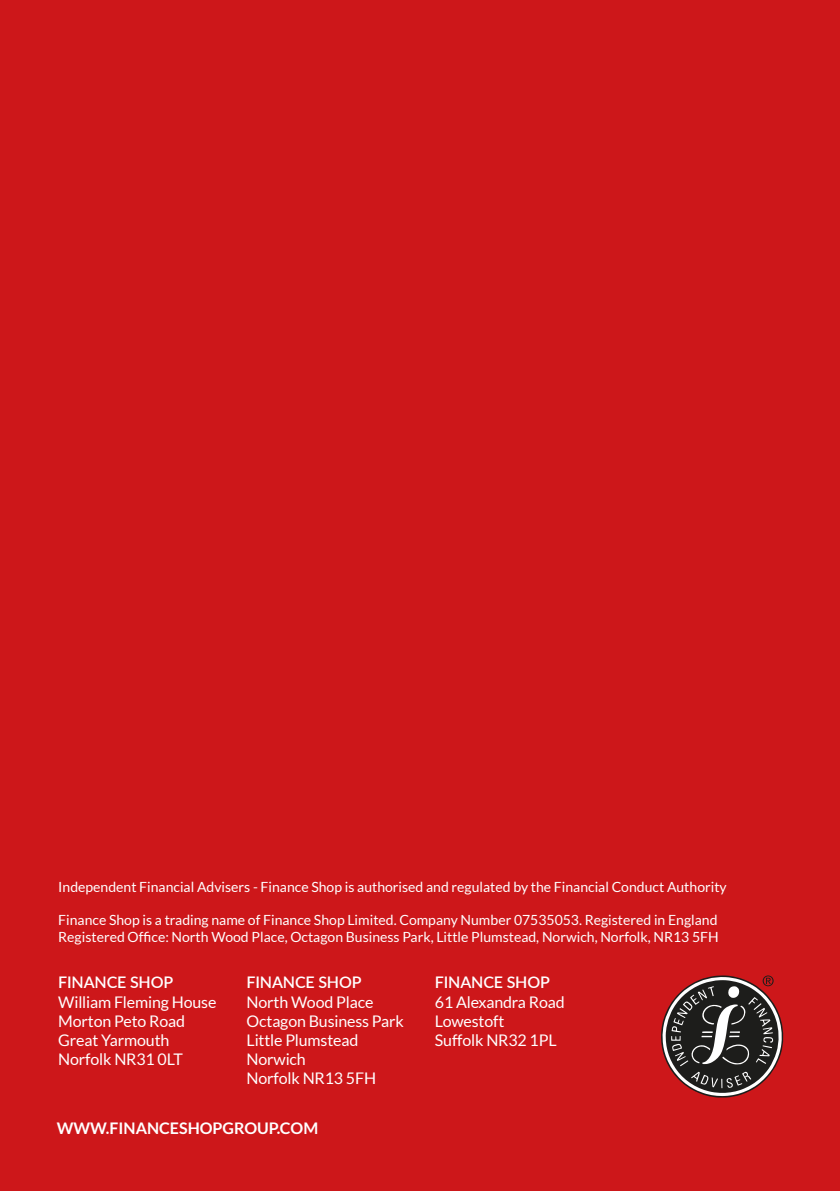
<style>
.page{position:relative;width:840px;height:1191px;background:#fff}
.page>*{position:absolute;margin:0;border:0;box-sizing:border-box;transform-origin:0 0}
.body_copy{font:16px/19.2px "Lato";letter-spacing:-.01em;color:#fff}
.t1{font:700 16px "Lato";color:#fff}
.body_copy-2{font:600 16px "Lato";letter-spacing:-.01em;color:#fff}
.body_copy-3{font:14px/16.8px "Lato";color:#fff}
.s1{font-weight:600}
</style>
<div class="page">
<div style="left:0;top:0;width:839px;height:1191px;background:#cd171a"></div>
<svg style="left:661px;top:975px;width:121px;height:122px"></svg>
<p class="body_copy-3" style="left:58px;top:878px;width:669px">Independent Financial Advisers - Finance Shop is authorised and regulated by the Financial Conduct Authority</p>
<p class="body_copy-3" style="left:58px;top:912px;width:661px">Finance Shop is a trading name of Finance Shop Limited. Company Number 07535053. Registered in England<br>Registered Office: North Wood Place, Octagon Business Park, Little Plumstead, Norwich, Norfolk, NR13 5FH</p>
<p class="body_copy-2" style="left:58px;top:971px;width:116px">FINANCE SHOP</p>
<p class="body_copy" style="left:58px;top:992px;width:159px">William Fleming House</p>
<p class="body_copy" style="left:58px;top:1011px;width:128px">Morton Peto Road</p>
<p class="body_copy" style="left:58px;top:1030px;width:113px">Great Yarmouth</p>
<p class="body_copy" style="left:58px;top:1049px;width:126px">Norfolk NR31 0LT</p>
<p class="body_copy-2" style="left:246px;top:971px;width:116px">FINANCE SHOP</p>
<p class="body_copy" style="left:246px;top:992px;width:128px">North Wood Place</p>
<p class="body_copy" style="left:246px;top:1011px;width:159px">Octagon Business Park<br>Little Plumstead</p>
<p class="body_copy" style="left:246px;top:1049px;width:61px">Norwich</p>
<p class="body_copy" style="left:246px;top:1069px;width:131px">Norfolk NR13 5FH</p>
<p class="t1" style="left:57px;top:1119px;width:263px">WWW.FINANCESHOPGROUP.COM</p>
<p class="body_copy" style="left:434px;top:973px;width:131px"><span class="s1">FINANCE SHOP<br></span>61 Alexandra Road</p>
<p class="body_copy" style="left:434px;top:1011px;width:71px">Lowestoft</p>
<p class="body_copy" style="left:434px;top:1030px;width:123px">Suffolk NR32 1PL</p>
</div>
